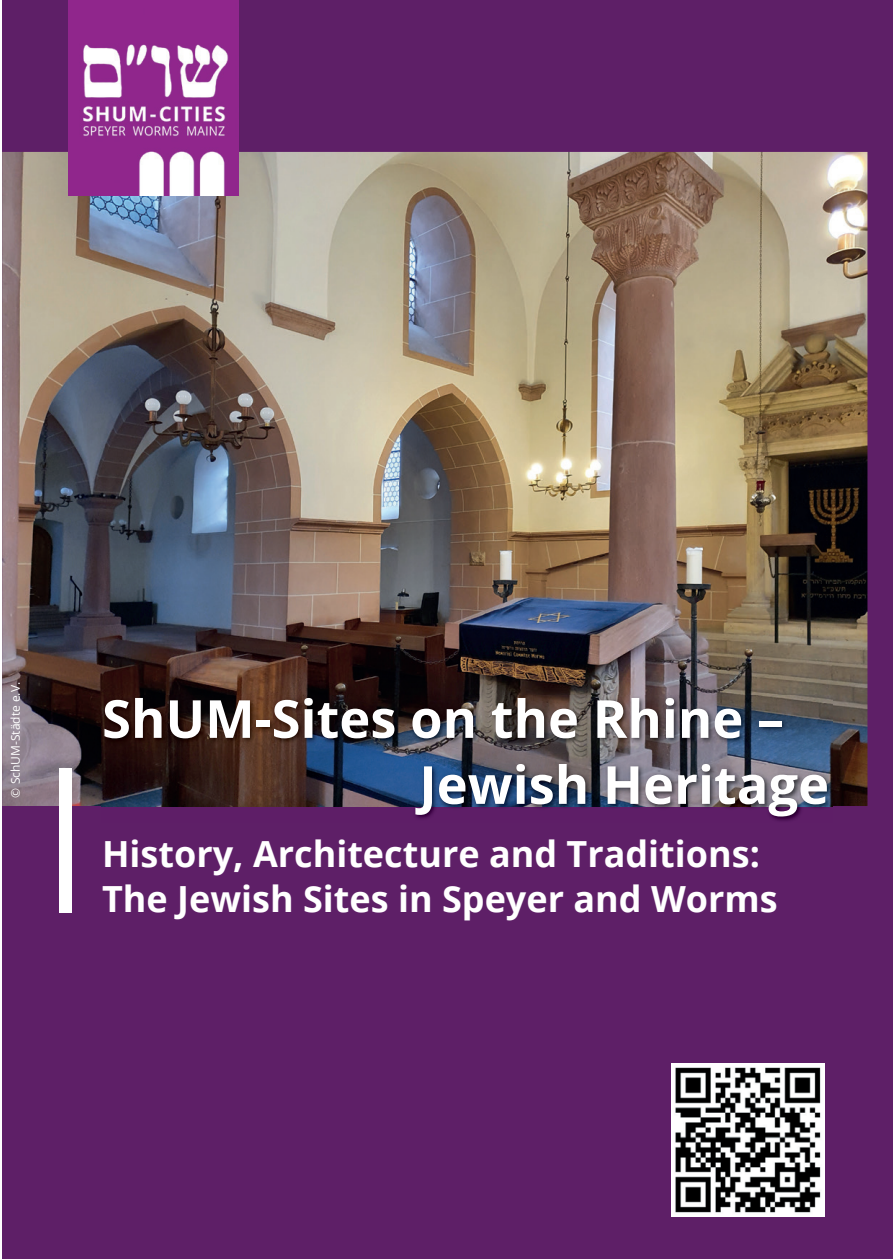
<style>
.page{position:relative;width:893px;height:1259px;background:#fff}
.page>*{position:absolute;margin:0;border:0;box-sizing:border-box;transform-origin:0 0}
.t1{font:700 52.5px/66px "Open Sans";color:#fff}
.t2{font:700 36px/45px "Open Sans";color:#fff}
.t3{font:12px "Open Sans";color:#fff}
</style>
<div class="page">
<div style="left:2px;top:0;width:891px;height:1259px;background:#5e1f67"></div>
<img style="left:2px;top:152px;width:865px;height:654px">
<img style="left:102px;top:696px;width:731px;height:125px">
<div style="left:60px;top:767px;width:12px;height:145px;background:#fff"></div>
<img style="left:68px;top:0;width:170px;height:196px">
<img style="left:672px;top:1063px;width:153px;height:153px">
<p class="t3" style="left:7px;top:797px;width:117px;rotate:-90deg">© SchUM-Städte e.V.</p>
<h1 class="t1" style="left:419px;top:684px;width:411px;text-indent:-317px">ShUM-Sites on the Rhine –<br>Jewish Heritage</h1>
<p class="t2" style="left:102px;top:831px;width:677px">History, Architecture and Traditions:<br>The Jewish Sites in Speyer and Worms</p>
</div>
